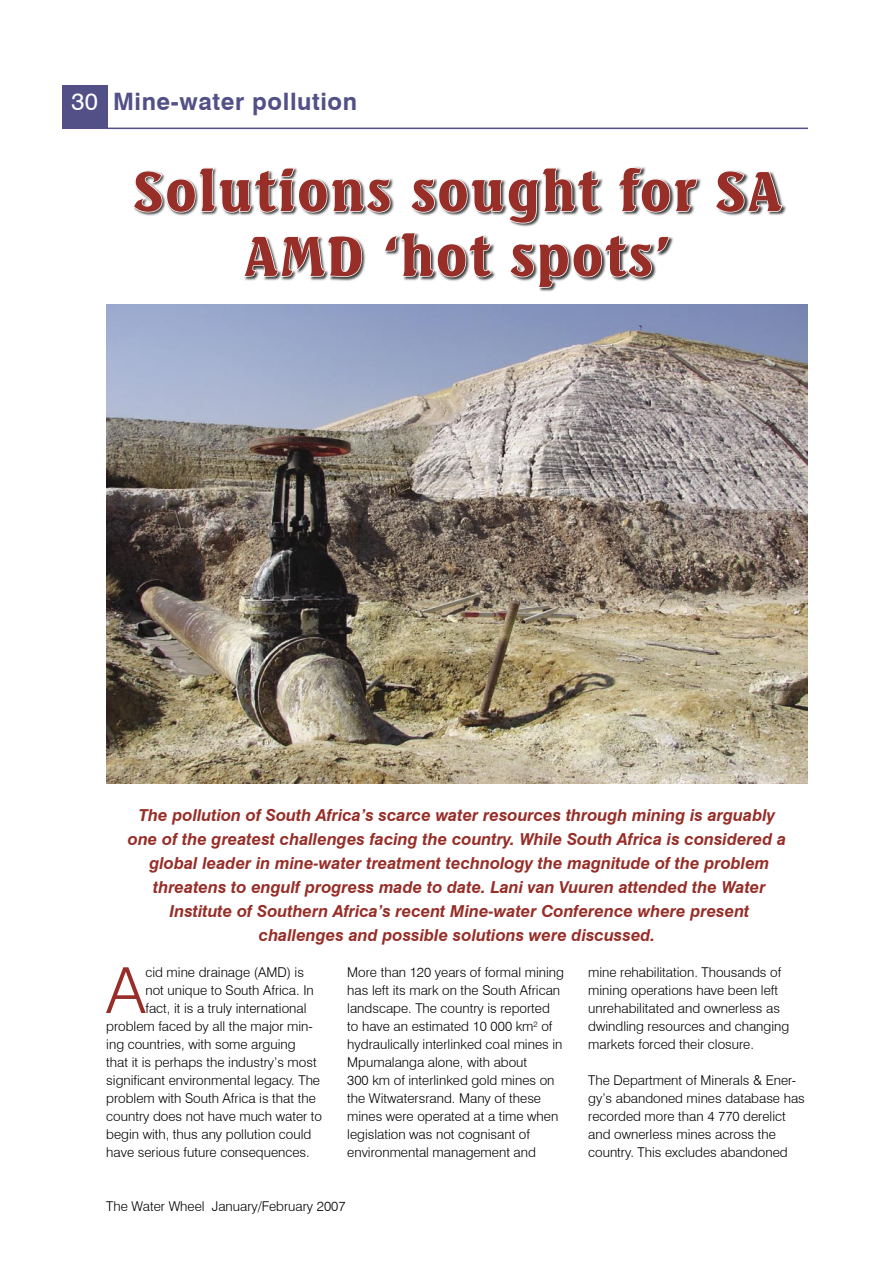
<style>
.page{position:relative;width:893px;height:1263px;background:#fff}
.page>*{position:absolute;margin:0;border:0;box-sizing:border-box;transform-origin:0 0}
.Body_text{font:300 63.45px "Swiss 721 BT";color:#972e28}
.Headline{font:800 54px/64.8px "Seagull BT";letter-spacing:.03em;color:#972e28;text-align:center}
.top_bar{font:700 24px "Swiss 721 BT";letter-spacing:.025em;color:#525087}
.top_bar-2{font:24px "Swiss 721 BT";color:#fff}
.Highlight{font:italic 700 16.5px "Swiss 721 BT";color:#972e28}
.Body_text-2{font:300 13.5px/18px "Swiss 721 BT";color:#000}
</style>
<div class="page">
<hr style="left:106px;top:128px;width:702px;height:1px;background:#525087">
<div style="left:62px;top:85px;width:45px;height:44px;background:#525087"></div>
<img style="left:106px;top:305px;width:702px;height:478px">
<svg style="left:133px;top:167px;width:258px;height:47px"></svg>
<svg style="left:412px;top:167px;width:189px;height:57px"></svg>
<svg style="left:619px;top:166px;width:79px;height:47px"></svg>
<svg style="left:717px;top:170px;width:66px;height:43px"></svg>
<svg style="left:244px;top:235px;width:119px;height:43px"></svg>
<svg style="left:385px;top:233px;width:108px;height:45px"></svg>
<svg style="left:511px;top:236px;width:159px;height:52px"></svg>
<p class="top_bar-2" style="left:72px;top:87px;width:28px">30</p>
<p class="top_bar" style="left:113px;top:87px;width:245px">Mine-water pollution</p>
<p class="Headline" style="left:133px;top:158px;width:649px">Solutions sought for SA<br>AMD ‘hot spots’</p>
<p class="Highlight" style="left:139px;top:805px;width:638px">The pollution of South Africa’s scarce water resources through mining is arguably</p>
<p class="Highlight" style="left:128px;top:829px;width:660px">one of the greatest challenges facing the country. While South Africa is considered a</p>
<p class="Highlight" style="left:149px;top:853px;width:622px">global leader in mine-water treatment technology the magnitude of the problem</p>
<p class="Highlight" style="left:153px;top:877px;width:614px">threatens to engulf progress made to date. Lani van Vuuren attended the Water</p>
<p class="Highlight" style="left:169px;top:901px;width:582px">Institute of Southern Africa’s recent Mine-water Conference where present</p>
<p class="Highlight" style="left:259px;top:925px;width:398px">challenges and possible solutions were discussed.</p>
<p class="Body_text" style="left:106px;top:952px;width:41px">A</p>
<p class="Body_text-2" style="left:145px;top:963px;width:160px">cid mine drainage (AMD) is</p>
<p class="Body_text-2" style="left:145px;top:981px;width:170px">not unique to South Africa. In</p>
<p class="Body_text-2" style="left:145px;top:999px;width:163px">fact, it is a truly international</p>
<p class="Body_text-2" style="left:106px;top:1017px;width:208px">problem faced by all the major min-</p>
<p class="Body_text-2" style="left:106px;top:1035px;width:191px">ing countries, with some arguing</p>
<p class="Body_text-2" style="left:106px;top:1053px;width:212px">that it is perhaps the industry’s most</p>
<p class="Body_text-2" style="left:106px;top:1071px;width:215px">significant environmental legacy. The</p>
<p class="Body_text-2" style="left:106px;top:1089px;width:211px">problem with South Africa is that the</p>
<p class="Body_text-2" style="left:106px;top:1107px;width:217px">country does not have much water to</p>
<p class="Body_text-2" style="left:106px;top:1125px;width:207px">begin with, thus any pollution could</p>
<p class="Body_text-2" style="left:106px;top:1143px;width:205px">have serious future consequences.</p>
<p class="Body_text-2" style="left:347px;top:963px;width:218px">More than 120 years of formal mining has left its mark on the South African landscape. The country is reported to have an estimated 10 000 km<sup>2</sup> of hydraulically interlinked coal mines in Mpumalanga alone, with about<br>300 km of interlinked gold mines on the Witwatersrand. Many of these mines were operated at a time when legislation was not cognisant of environmental management and</p>
<p class="Body_text-2" style="left:588px;top:963px;width:203px">mine rehabilitation. Thousands of mining operations have been left unrehabilitated and ownerless as dwindling resources and changing markets forced their closure.</p>
<p class="Body_text-2" style="left:588px;top:1071px;width:218px">The Department of Minerals &amp; Ener&shy;gy’s abandoned mines database has recorded more than 4 770 derelict and ownerless mines across the country. This excludes abandoned</p>
<p class="Body_text-2" style="left:106px;top:1196px;width:241px">The Water Wheel January/February 2007</p>
</div>
